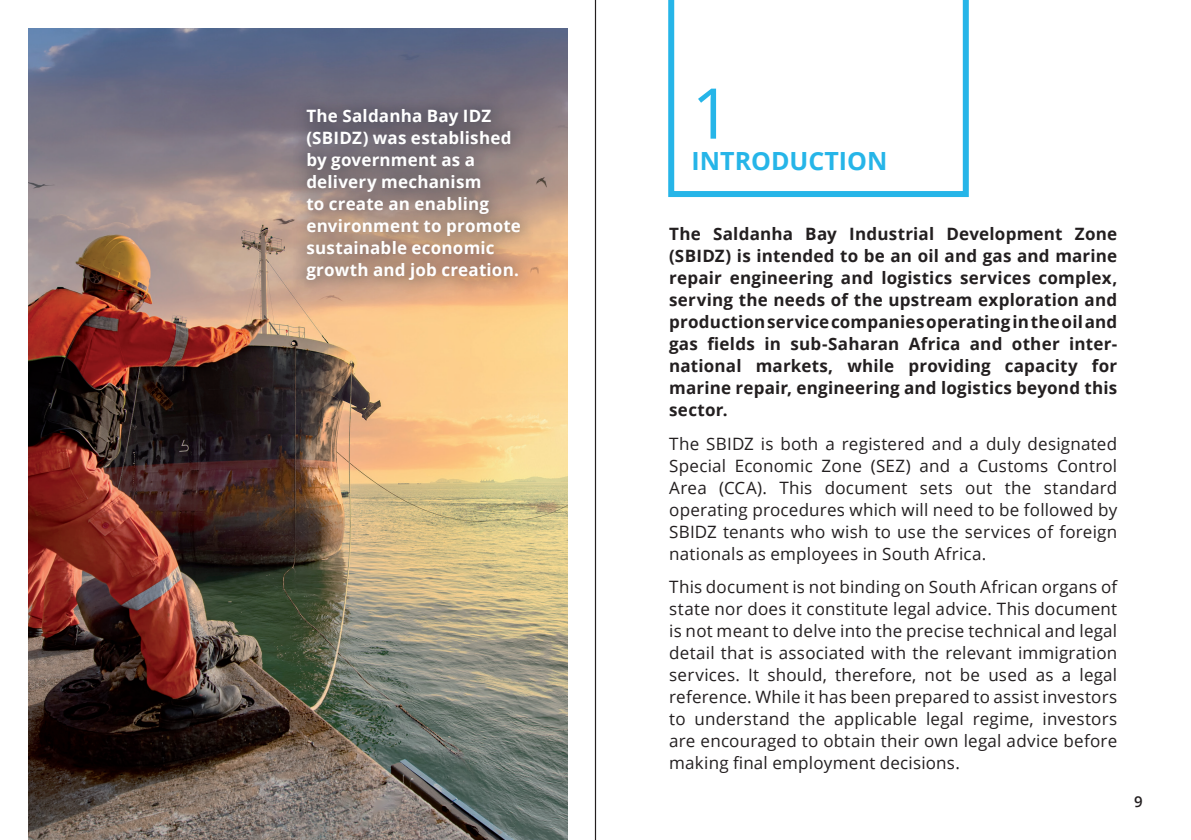
<style>
.page{position:relative;width:1191px;height:840px;background:#fff}
.page>*{position:absolute;margin:0;border:0;box-sizing:border-box;transform-origin:0 0}
.t1{font:70px "Open Sans";color:#26b5e8}
.Heading_2{font:700 25px "Open Sans";color:#26b5e8}
.Body_Copy{font:17px/22px "Open Sans";letter-spacing:.015em;color:#231f20;text-align:justify}
._1st_Paragraph{font:700 17px/22px "Open Sans";letter-spacing:.015em;color:#231f20;text-align:justify}
._1st_Paragraph-2{font:700 17px/22px "Open Sans";letter-spacing:.01em;color:#fff}
.t2{font:600 15px "Open Sans";color:#231f20}
</style>
<div class="page">
<hr style="left:595px;top:0;width:1px;height:839px;background:#231f20">
<img style="left:28px;top:28px;width:539px;height:811px">
<div style="left:292px;top:95px;width:243px;height:200px;background:#04172a;opacity:.7"></div>
<svg style="left:668px;top:0;width:300px;height:197px"></svg>
<p class="_1st_Paragraph-2" style="left:306px;top:104px;width:216px">The Saldanha Bay IDZ (SBIDZ) was established by government as a delivery mechanism<br>to create an enabling environment to promote sustainable economic growth and job creation.</p>
<p class="t1" style="left:691px;top:65px;width:42px">1</p>
<p class="Heading_2" style="left:691px;top:143px;width:197px">INTRODUCTION</p>
<p class="_1st_Paragraph" style="left:669px;top:222px;width:449px">The Saldanha Bay Industrial Development Zone (SBIDZ) is intended to be an oil and gas and marine repair engineering and logistics services complex, serving the needs of the upstream exploration and production service companies operating in the oil and gas fields in sub-Saharan Africa and other inter&shy;national markets, while providing capacity for marine repair, engineering and logistics beyond this sector.</p>
<p class="Body_Copy" style="left:669px;top:432px;width:449px">The SBIDZ is both a registered and a duly designated Special Economic Zone (SEZ) and a Customs Control Area (CCA). This document sets out the standard operating procedures which will need to be followed by SBIDZ tenants who wish to use the services of foreign nationals as employees in South Africa.</p>
<p class="Body_Copy" style="left:669px;top:575px;width:449px">This document is not binding on South African organs of state nor does it constitute legal advice. This document is not meant to delve into the precise technical and legal detail that is associated with the relevant immigration services. It should, therefore, not be used as a legal reference. While it has been prepared to assist investors to understand the applicable legal regime, investors are encouraged to obtain their own legal advice before making final employment decisions.</p>
<p class="t2" style="left:1134px;top:790px;width:10px">9</p>
</div>
